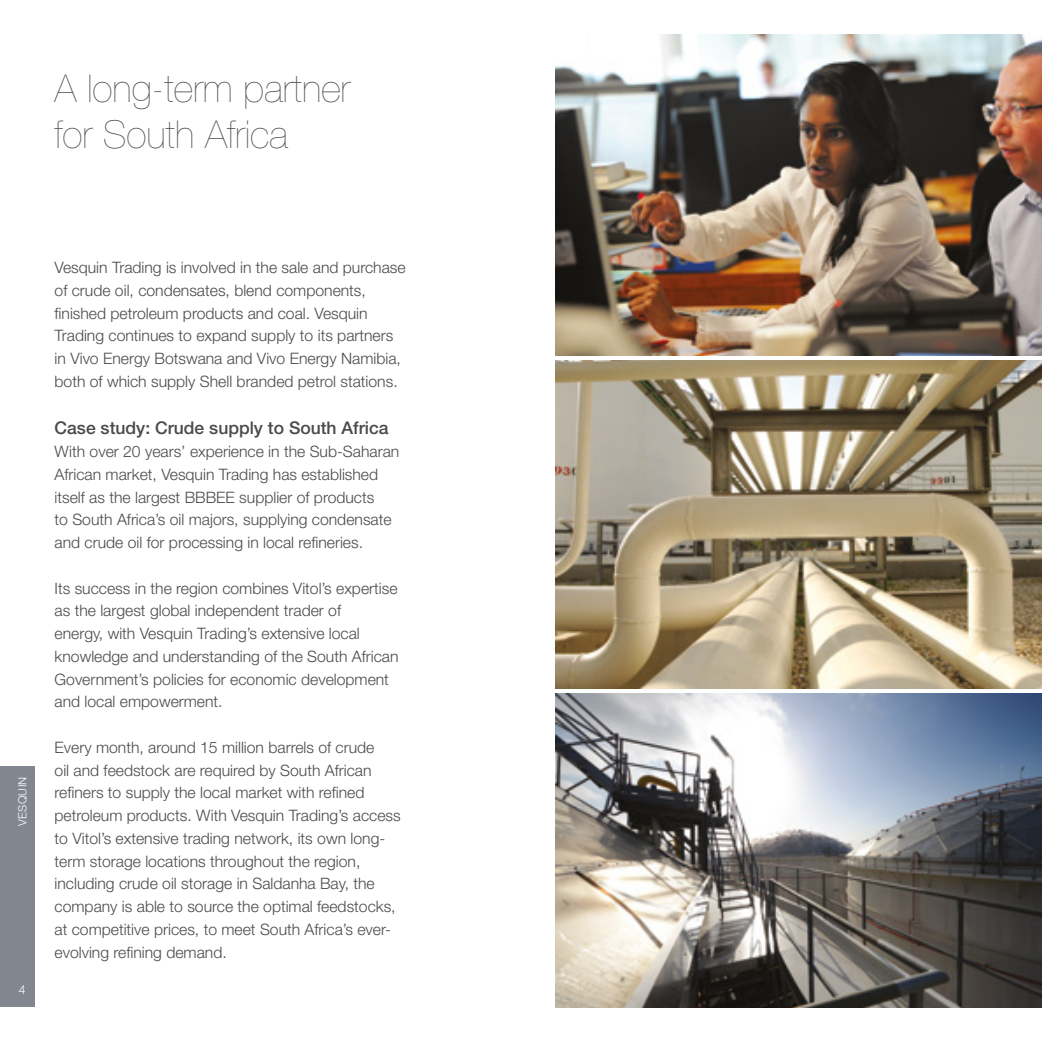
<style>
.page{position:relative;width:1042px;height:1042px;background:#fff}
.page>*{position:absolute;margin:0;border:0;box-sizing:border-box;transform-origin:0 0}
.t1{font:200 38.5px/46.2px "Helvetica Neue LT Std";color:#4a4a49}
.t2{font:500 17.5px "Helvetica Neue LT Std";color:#4a4a49}
.t3{font:300 15.75px/22.8px "Helvetica Neue LT Std";color:#4a4a49}
.t4{font:300 12.25px "Helvetica Neue LT Std";color:#fff}
.t5{font:300 11.38px "Helvetica Neue LT Std";letter-spacing:.025em;color:#fff}
</style>
<div class="page">
<div style="left:0;top:766px;width:35px;height:241px;background:#82868e"></div>
<img style="left:556px;top:35px;width:486px;height:321px">
<img style="left:556px;top:360px;width:486px;height:329px">
<img style="left:556px;top:693px;width:486px;height:314px">
<h1 class="t1" style="left:55px;top:65px;width:297px">A long-term partner for South Africa</h1>
<p class="t5" style="left:15px;top:826px;width:51px;rotate:-90deg">VESQUIN</p>
<p class="t4" style="left:19px;top:982px;width:8px">4</p>
<p class="t3" style="left:55px;top:256px;width:352px">Vesquin Trading is involved in the sale and purchase of crude oil, condensates, blend components, finished petroleum products and coal. Vesquin Trading continues to expand supply to its partners in Vivo Energy Botswana and Vivo Energy Namibia, both of which supply Shell branded petrol stations.</p>
<p class="t2" style="left:55px;top:418px;width:335px">Case study: Crude supply to South Africa</p>
<p class="t3" style="left:55px;top:440px;width:346px">With over 20 years’ experience in the Sub-Saharan African market, Vesquin Trading has established itself as the largest BBBEE supplier of products<br>to South Africa’s oil majors, supplying condensate and crude oil for processing in local refineries.</p>
<p class="t3" style="left:55px;top:576px;width:345px">Its success in the region combines Vitol’s expertise as the largest global independent trader of<br>energy, with Vesquin Trading’s extensive local knowledge and understanding of the South African Government’s policies for economic development and local empowerment.</p>
<p class="t3" style="left:55px;top:735px;width:348px">Every month, around 15 million barrels of crude<br>oil and feedstock are required by South African refiners to supply the local market with refined petroleum products. With Vesquin Trading’s access to Vitol’s extensive trading network, its own long&shy;term storage locations throughout the region, including crude oil storage in Saldanha Bay, the company is able to source the optimal feedstocks, at competitive prices, to meet South Africa’s ever&shy;evolving refining demand.</p>
</div>
